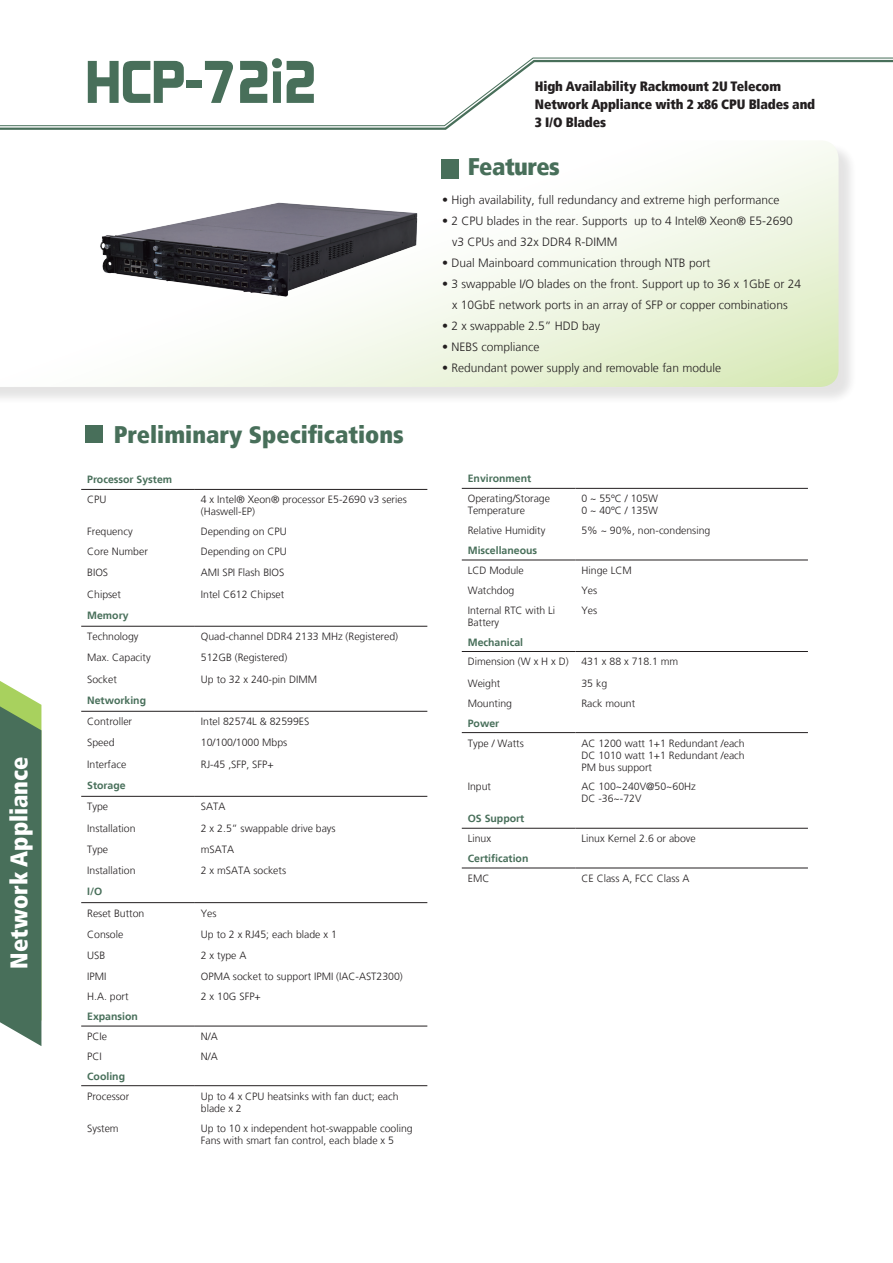
<style>
.page{position:relative;width:893px;height:1263px;background:#fff}
.page>*{position:absolute;margin:0;border:0;box-sizing:border-box;transform-origin:0 0}
.t1{font:700 60px "Continuum";letter-spacing:-.02em;color:#486f5a}
.t2{font:900 condensed 24px "Frutiger LT";color:#486f5a}
.t3{font:900 condensed 24px "Frutiger LT";color:#fff}
.t4{font:900 condensed 24px "Frutiger LT";letter-spacing:-.02em;color:#486f5a}
.t5{font:900 condensed 13.5px/18px "Frutiger LT";letter-spacing:-.01em;color:#231f20}
.t6{font:300 12px/21px "Frutiger LT";color:#231f20}
.t7{font:300 10.5px/12px "Frutiger LT";color:#231f20}
.t8{font:700 10.5px "Frutiger LT";color:#486f5a}
</style>
<div class="page">
<svg style="left:0;top:126px;width:451px;height:4px;background:#8ea699"></svg>
<svg style="left:0;top:57px;width:893px;height:69px"></svg>
<svg style="left:0;top:681px;width:41px;height:365px;background:#5a7f64"></svg>
<div style="left:0;top:143px;width:857px;height:263px;background:#231f20;opacity:.25"></div>
<svg style="left:0;top:141px;width:838px;height:246px"></svg>
<hr style="left:81px;top:489px;width:114px;height:1px;background:#231f20">
<hr style="left:195px;top:489px;width:232px;height:1px;background:#231f20">
<hr style="left:81px;top:626px;width:114px;height:1px;background:#231f20">
<hr style="left:195px;top:626px;width:232px;height:1px;background:#231f20">
<hr style="left:81px;top:711px;width:114px;height:1px;background:#231f20">
<hr style="left:195px;top:711px;width:232px;height:1px;background:#231f20">
<hr style="left:81px;top:796px;width:114px;height:1px;background:#231f20">
<hr style="left:195px;top:796px;width:232px;height:1px;background:#231f20">
<hr style="left:81px;top:902px;width:114px;height:1px;background:#231f20">
<hr style="left:195px;top:902px;width:232px;height:1px;background:#231f20">
<hr style="left:81px;top:1026px;width:114px;height:1px;background:#231f20">
<hr style="left:195px;top:1026px;width:232px;height:1px;background:#231f20">
<hr style="left:81px;top:1085px;width:114px;height:1px;background:#231f20">
<hr style="left:195px;top:1085px;width:232px;height:1px;background:#231f20">
<hr style="left:462px;top:488px;width:113px;height:1px;background:#231f20">
<hr style="left:575px;top:488px;width:233px;height:1px;background:#231f20">
<hr style="left:462px;top:651px;width:113px;height:1px;background:#231f20">
<hr style="left:575px;top:651px;width:233px;height:1px;background:#231f20">
<hr style="left:462px;top:868px;width:113px;height:1px;background:#231f20">
<hr style="left:575px;top:868px;width:233px;height:1px;background:#231f20">
<hr style="left:462px;top:732px;width:113px;height:1px;background:#231f20">
<hr style="left:575px;top:732px;width:233px;height:1px;background:#231f20">
<hr style="left:462px;top:828px;width:113px;height:1px;background:#231f20">
<hr style="left:575px;top:828px;width:233px;height:1px;background:#231f20">
<hr style="left:462px;top:560px;width:113px;height:1px;background:#231f20">
<hr style="left:575px;top:560px;width:233px;height:1px;background:#231f20">
<div style="left:85px;top:426px;width:17px;height:17px;background:#486f5a"></div>
<div style="left:441px;top:160px;width:17px;height:19px;background:#486f5a"></div>
<img style="left:80px;top:161px;width:356px;height:166px">
<h2 class="t3" style="left:5px;top:969px;width:214px;rotate:-90deg">Network Appliance</h2>
<h1 class="t1" style="left:85px;top:42px;width:234px">HCP-72i2</h1>
<h2 class="t2" style="left:114px;top:419px;width:292px">Preliminary Specifications</h2>
<p class="t8" style="left:87px;top:474px;width:86px">Processor System</p>
<p class="t7" style="left:87px;top:494px;width:21px">CPU</p>
<p class="t7" style="left:201px;top:494px;width:207px">4 x Intel® Xeon® processor E5-2690 v3 series (Haswell-EP)</p>
<p class="t7" style="left:87px;top:526px;width:47px">Frequency</p>
<p class="t7" style="left:201px;top:526px;width:87px">Depending on CPU</p>
<p class="t7" style="left:87px;top:546px;width:62px">Core Number</p>
<p class="t7" style="left:201px;top:546px;width:87px">Depending on CPU</p>
<p class="t7" style="left:87px;top:567px;width:22px">BIOS</p>
<p class="t7" style="left:201px;top:567px;width:85px">AMI SPI Flash BIOS</p>
<p class="t7" style="left:87px;top:588px;width:35px">Chipset</p>
<p class="t7" style="left:201px;top:588px;width:85px">Intel C612 Chipset</p>
<p class="t8" style="left:87px;top:609px;width:43px">Memory</p>
<p class="t7" style="left:87px;top:631px;width:53px">Technology</p>
<p class="t7" style="left:201px;top:631px;width:199px">Quad-channel DDR4 2133 MHz (Registered)</p>
<p class="t7" style="left:87px;top:652px;width:65px">Max. Capacity</p>
<p class="t7" style="left:201px;top:652px;width:88px">512GB (Registered)</p>
<p class="t7" style="left:87px;top:673px;width:31px">Socket</p>
<p class="t7" style="left:201px;top:673px;width:118px">Up to 32 x 240-pin DIMM</p>
<p class="t8" style="left:87px;top:694px;width:60px">Networking</p>
<p class="t7" style="left:87px;top:716px;width:46px">Controller</p>
<p class="t7" style="left:201px;top:716px;width:110px">Intel 82574L &amp; 82599ES</p>
<p class="t7" style="left:87px;top:737px;width:29px">Speed</p>
<p class="t7" style="left:201px;top:737px;width:88px">10/100/1000 Mbps</p>
<p class="t7" style="left:87px;top:758px;width:41px">Interface</p>
<p class="t7" style="left:201px;top:758px;width:74px">RJ-45 ,SFP, SFP+</p>
<p class="t8" style="left:87px;top:779px;width:40px">Storage</p>
<p class="t7" style="left:87px;top:801px;width:22px">Type</p>
<p class="t7" style="left:201px;top:801px;width:26px">SATA</p>
<p class="t7" style="left:87px;top:822px;width:50px">Installation</p>
<p class="t7" style="left:201px;top:822px;width:136px">2 x 2.5” swappable drive bays</p>
<p class="t7" style="left:87px;top:843px;width:22px">Type</p>
<p class="t7" style="left:201px;top:843px;width:35px">mSATA</p>
<p class="t7" style="left:87px;top:864px;width:50px">Installation</p>
<p class="t7" style="left:201px;top:864px;width:87px">2 x mSATA sockets</p>
<p class="t8" style="left:87px;top:885px;width:17px">I/O</p>
<p class="t7" style="left:87px;top:907px;width:59px">Reset Button</p>
<p class="t7" style="left:201px;top:907px;width:17px">Yes</p>
<p class="t7" style="left:87px;top:928px;width:38px">Console</p>
<p class="t7" style="left:201px;top:928px;width:137px">Up to 2 x RJ45; each blade x 1</p>
<p class="t7" style="left:87px;top:950px;width:20px">USB</p>
<p class="t7" style="left:201px;top:950px;width:47px">2 x type A</p>
<p class="t7" style="left:87px;top:971px;width:21px">IPMI</p>
<p class="t7" style="left:201px;top:971px;width:203px">OPMA socket to support IPMI (IAC-AST2300)</p>
<p class="t7" style="left:87px;top:991px;width:43px">H.A. port</p>
<p class="t7" style="left:201px;top:991px;width:61px">2 x 10G SFP+</p>
<p class="t8" style="left:87px;top:1010px;width:52px">Expansion</p>
<p class="t7" style="left:87px;top:1030px;width:21px">PCIe</p>
<p class="t7" style="left:201px;top:1030px;width:18px">N/A</p>
<p class="t7" style="left:87px;top:1050px;width:16px">PCI</p>
<p class="t7" style="left:201px;top:1050px;width:18px">N/A</p>
<p class="t8" style="left:87px;top:1070px;width:39px">Cooling</p>
<p class="t7" style="left:87px;top:1090px;width:43px">Processor</p>
<p class="t7" style="left:201px;top:1090px;width:199px">Up to 4 x CPU heatsinks with fan duct; each blade x 2</p>
<p class="t7" style="left:87px;top:1122px;width:33px">System</p>
<p class="t7" style="left:201px;top:1122px;width:213px">Up to 10 x independent hot-swappable cooling<br>Fans with smart fan control, each blade x 5</p>
<p class="t5" style="left:535px;top:77px;width:282px">High Availability Rackmount 2U Telecom<br>Network Appliance with 2 x86 CPU Blades and<br>3 I/O Blades</p>
<h2 class="t4" style="left:468px;top:152px;width:94px">Features</h2>
<p class="t6" style="left:442px;top:189px;width:339px">• High availability, full redundancy and extreme high performance</p>
<p class="t6" style="left:452px;top:210px;width:342px;text-indent:-10px">• 2 CPU blades in the rear. Supports up to 4 Intel® Xeon® E5-2690 v3 CPUs and 32x DDR4 R-DIMM</p>
<p class="t6" style="left:442px;top:252px;width:270px">• Dual Mainboard communication through NTB port</p>
<p class="t6" style="left:442px;top:273px;width:360px;text-align:center">• 3 swappable I/O blades on the front. Support up to 36 x 1GbE or 24 x 10GbE network ports in an array of SFP or copper combinations</p>
<p class="t6" style="left:442px;top:315px;width:160px">• 2 x swappable 2.5” HDD bay</p>
<p class="t6" style="left:442px;top:336px;width:99px">• NEBS compliance</p>
<p class="t6" style="left:442px;top:357px;width:280px">• Redundant power supply and removable fan module</p>
<p class="t8" style="left:468px;top:472px;width:65px">Environment</p>
<p class="t7" style="left:468px;top:493px;width:84px">Operating/Storage<br>Temperature</p>
<p class="t7" style="left:581px;top:493px;width:78px">0 ~ 55ºC / 105W<br>0 ~ 40ºC / 135W</p>
<p class="t7" style="left:468px;top:525px;width:79px">Relative Humidity</p>
<p class="t7" style="left:581px;top:525px;width:130px">5% ~ 90%, non-condensing</p>
<p class="t8" style="left:468px;top:544px;width:71px">Miscellaneous</p>
<p class="t7" style="left:468px;top:564px;width:58px">LCD Module</p>
<p class="t7" style="left:581px;top:564px;width:52px">Hinge LCM</p>
<p class="t7" style="left:468px;top:584px;width:48px">Watchdog</p>
<p class="t7" style="left:581px;top:584px;width:17px">Yes</p>
<p class="t7" style="left:468px;top:604px;width:89px">Internal RTC with Li<br>Battery</p>
<p class="t7" style="left:581px;top:604px;width:17px">Yes</p>
<p class="t8" style="left:468px;top:636px;width:57px">Mechanical</p>
<p class="t7" style="left:468px;top:651px;width:212px;line-height:21.5px">Dimension (W x H x D) 431 x 88 x 718.1 mm<br>Weight</p>
<p class="t7" style="left:581px;top:677px;width:27px">35 kg</p>
<p class="t7" style="left:468px;top:697px;width:46px">Mounting</p>
<p class="t7" style="left:581px;top:697px;width:55px">Rack mount</p>
<p class="t8" style="left:468px;top:717px;width:33px">Power</p>
<p class="t7" style="left:468px;top:737px;width:57px">Type / Watts</p>
<p class="t7" style="left:581px;top:737px;width:165px;text-align:justify">AC 1200 watt 1+1 Redundant /each DC 1010 watt 1+1 Redundant /each PM bus support</p>
<p class="t7" style="left:468px;top:781px;width:25px">Input</p>
<p class="t7" style="left:581px;top:781px;width:116px">AC 100~240V@50~60Hz<br>DC -36~-72V</p>
<p class="t8" style="left:468px;top:812px;width:58px">OS Support</p>
<p class="t7" style="left:468px;top:833px;width:25px">Linux</p>
<p class="t7" style="left:581px;top:833px;width:116px">Linux Kernel 2.6 or above</p>
<p class="t8" style="left:468px;top:852px;width:62px">Certification</p>
<p class="t7" style="left:468px;top:872px;width:23px">EMC</p>
<p class="t7" style="left:581px;top:872px;width:109px">CE Class A, FCC Class A</p>
</div>
